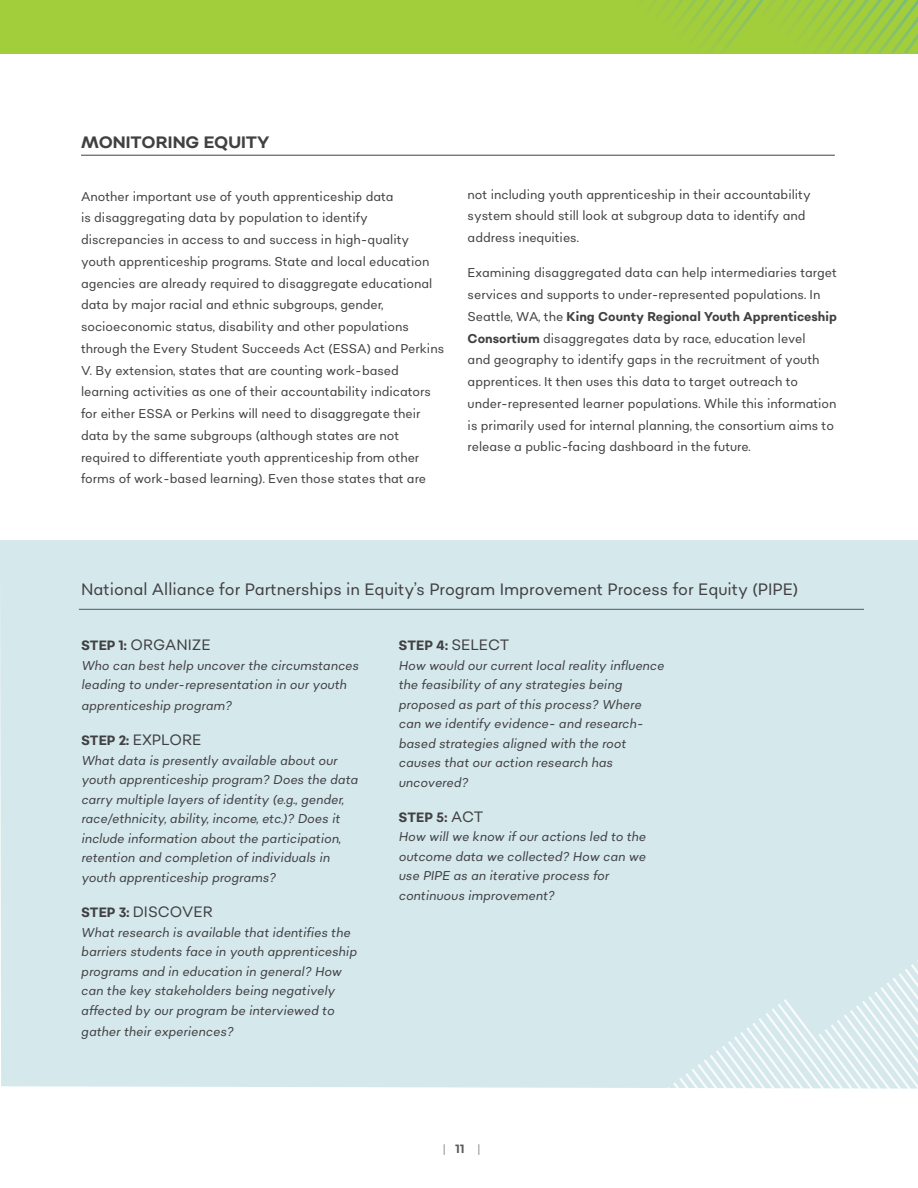
<style>
.page{position:relative;width:918px;height:1188px;background:#fff}
.page>*{position:absolute;margin:0;border:0;box-sizing:border-box;transform-origin:0 0}
.t1{font:16.5px "Sonny Gothic Condensed";color:#414042}
.t2{font:700 16.5px "Sonny Gothic";color:#414042}
.t3{font:15px "Sonny Gothic Condensed";color:#414042}
.t4{font:700 13.5px "Sonny Gothic Condensed";color:#414042}
.t5{font:12.75px/21.8px "Sonny Gothic Condensed";color:#414042}
.t6{font:italic 12.75px/19.5px "Sonny Gothic Condensed";color:#414042}
.t7{font:300 12px "Sonny Gothic Condensed";color:#58595b}
.s1{font-weight:700}
.s2{font-weight:400;font-size:15px}
.s3{font-weight:700;font-size:13.5px}
</style>
<div class="page">
<div style="left:0;top:540px;width:918px;height:548px;background:#d5e8ec"></div>
<hr style="left:81px;top:155px;width:754px;height:1px;background:#414042">
<div style="left:0;top:0;width:918px;height:53px;background:#a3ce3b"></div>
<svg style="left:643px;top:0;width:275px;height:53px"></svg>
<hr style="left:79px;top:609px;width:785px;height:1px;background:#58595b">
<svg style="left:602px;top:959px;width:316px;height:130px;background:#d9eaed"></svg>
<p class="t2" style="left:81px;top:132px;width:190px">MONITORING EQUITY</p>
<p class="t5" style="left:81px;top:185px;width:365px">Another important use of youth apprenticeship data<br>is disaggregating data by population to identify discrepancies in access to and success in high-quality youth apprenticeship programs. State and local education agencies are already required to disaggregate educational data by major racial and ethnic subgroups, gender, socioeconomic status, disability and other populations through the Every Student Succeeds Act (ESSA) and Perkins V. By extension, states that are counting work-based learning activities as one of their accountability indicators for either ESSA or Perkins will need to disaggregate their data by the same subgroups (although states are not required to differentiate youth apprenticeship from other forms of work-based learning). Even those states that are</p>
<p class="t5" style="left:468px;top:183px;width:345px">not including youth apprenticeship in their accountability system should still look at subgroup data to identify and address inequities.</p>
<p class="t5" style="left:468px;top:262px;width:371px">Examining disaggregated data can help intermediaries target services and supports to under-represented populations. In Seattle, WA, the <span class="s1">King County Regional Youth Apprenticeship Consortium</span> disaggregates data by race, education level<br>and geography to identify gaps in the recruitment of youth apprentices. It then uses this data to target outreach to under-represented learner populations. While this information is primarily used for internal planning, the consortium aims to release a public-facing dashboard in the future.</p>
<p class="t1" style="left:81px;top:579px;width:719px">National Alliance for Partnerships in Equity’s Program Improvement Process for Equity (PIPE)</p>
<p class="t4" style="left:399px;top:637px;width:112px">STEP 4: <span class="s2">SELECT</span></p>
<p class="t6" style="left:399px;top:655px;width:267px">How would our current local reality influence the feasibility of any strategies being proposed as part of this process? Where can we identify evidence- and research&shy;based strategies aligned with the root causes that our action research has uncovered?</p>
<p class="t4" style="left:399px;top:808px;width:87px">STEP 5: <span class="s2">ACT</span></p>
<p class="t6" style="left:399px;top:827px;width:249px">How will we know if our actions led to the outcome data we collected? How can we use PIPE as an iterative process for continuous improvement?</p>
<p class="t3" style="left:81px;top:635px;width:131px"><span class="s3">STEP 1:</span> ORGANIZE</p>
<p class="t6" style="left:81px;top:655px;width:279px">Who can best help uncover the circumstances leading to under-representation in our youth</p>
<p class="t6" style="left:81px;top:696px;width:152px">apprenticeship program?</p>
<p class="t3" style="left:81px;top:730px;width:122px"><span class="s3">STEP 2:</span> EXPLORE</p>
<p class="t6" style="left:81px;top:750px;width:278px">What data is presently available about our youth apprenticeship program? Does the data carry multiple layers of identity (e.g., gender, race/ethnicity, ability, income, etc.)? Does it include information about the participation, retention and completion of individuals in youth apprenticeship programs?</p>
<p class="t3" style="left:81px;top:902px;width:133px"><span class="s3">STEP 3:</span> DISCOVER</p>
<p class="t6" style="left:81px;top:922px;width:277px">What research is available that identifies the barriers students face in youth apprenticeship programs and in education in general? How can the key stakeholders being negatively affected by our program be interviewed to</p>
<p class="t6" style="left:81px;top:1021px;width:154px">gather their experiences?</p>
<p class="t7" style="left:442px;top:1141px;width:40px">| <span class="s1">11</span> |</p>
</div>
